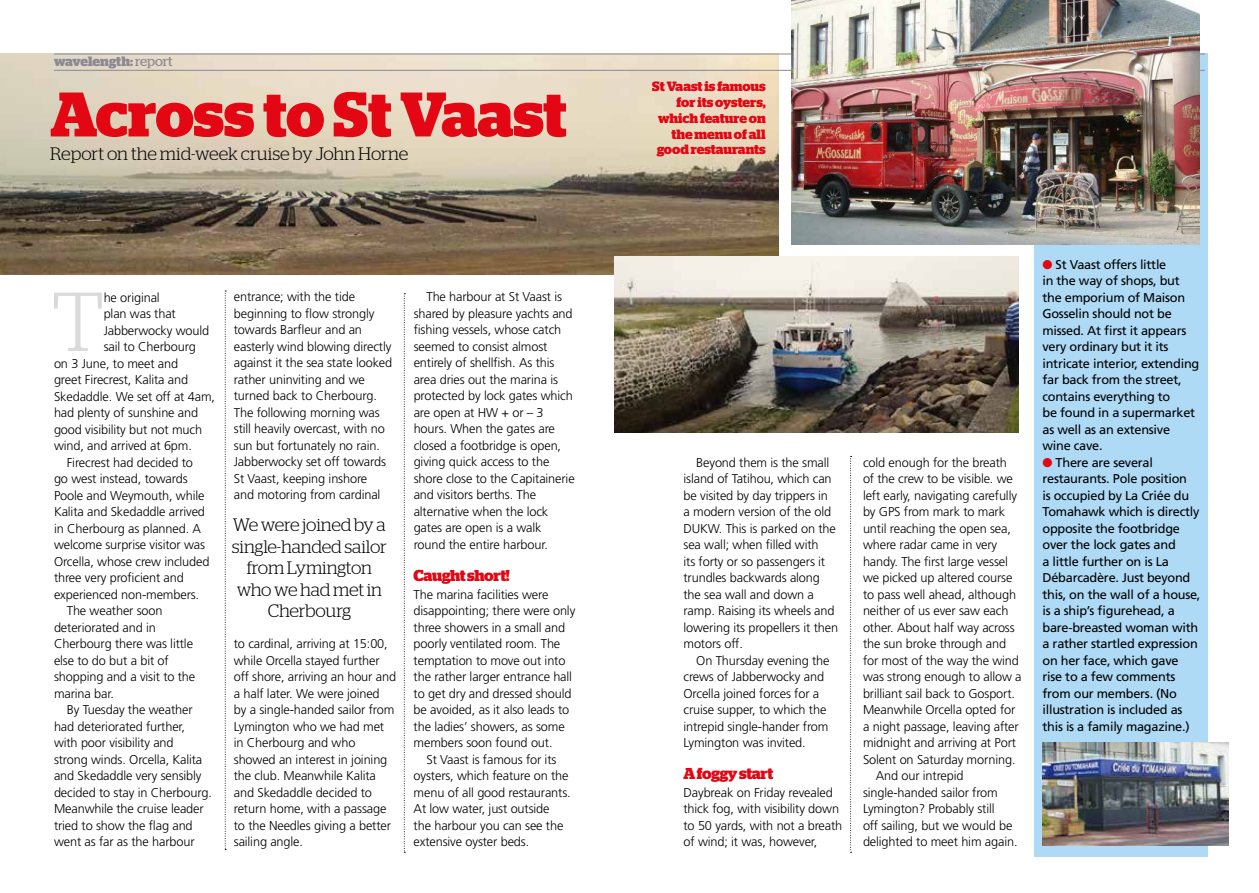
<style>
.page{position:relative;width:1259px;height:893px;background:#fff}
.page>*{position:absolute;margin:0;border:0;box-sizing:border-box;transform-origin:0 0}
.t1{font:300 83.4px "Stag";color:#dadada}
.t2{font:700 62.7px "Stag";letter-spacing:-.005em;color:#e30613}
.t3{font:300 18px/21.6px "Stag";letter-spacing:-.01em;color:#000;text-align:center}
.t4{font:700 15.75px "Stag";letter-spacing:-.025em;color:#e30613}
.t5{font:700 13.5px/15.8px "Stag";letter-spacing:-.005em;color:#e30613;text-align:right}
.t6{font:700 13.5px "Stag";letter-spacing:-.01em;color:#8a8994}
.t7{font:300 12.75px/16.5px "Frutiger LT";letter-spacing:-.01em;color:#000}
.t8{font:12.75px/16.5px "Frutiger LT";letter-spacing:-.02em;color:#000}
.s1{font-weight:400}
.s2{color:#e30613}
</style>
<div class="page">
<div style="left:1034px;top:54px;width:174px;height:803px;background:#afdaf6"></div>
<img style="left:0;top:54px;width:779px;height:220px">
<hr style="left:54px;top:54px;width:1151px;height:1px;background:#8a8994">
<hr style="left:54px;top:70px;width:1151px;height:1px;background:#8a8994">
<svg style="left:850px;top:456px;width:1px;height:397px"></svg>
<img style="left:791px;top:0;width:408px;height:244px">
<img style="left:1042px;top:742px;width:186px;height:104px">
<img style="left:614px;top:256px;width:404px;height:177px">
<svg style="left:404px;top:293px;width:1px;height:560px"></svg>
<svg style="left:225px;top:291px;width:1px;height:559px"></svg>
<p class="t6" style="left:54px;top:54px;width:120px">wavelength: <span class="s1">report</span></p>
<h2 class="t2" style="left:50px;top:78px;width:518px">Across to St Vaast</h2>
<h3 class="t3" style="left:50px;top:143px;width:359px">Report on the mid-week cruise by John Horne</h3>
<h1 class="t1" style="left:51px;top:275px;width:55px">T</h1>
<p class="t7" style="left:104px;top:289px;width:58px">he original</p>
<p class="t7" style="left:104px;top:306px;width:74px">plan was that</p>
<p class="t7" style="left:104px;top:322px;width:107px">Jabberwocky would</p>
<p class="t7" style="left:104px;top:339px;width:94px">sail to Cherbourg</p>
<p class="t7" style="left:54px;top:355px;width:126px">on 3 June, to meet and</p>
<p class="t7" style="left:54px;top:372px;width:136px">greet Firecrest, Kalita and</p>
<p class="t7" style="left:54px;top:388px;width:163px">Skedaddle. We set off at 4am,</p>
<p class="t7" style="left:54px;top:405px;width:146px">had plenty of sunshine and</p>
<p class="t7" style="left:54px;top:421px;width:150px">good visibility but not much</p>
<p class="t7" style="left:54px;top:438px;width:139px">wind, and arrived at 6pm.</p>
<p class="t7" style="left:67px;top:454px;width:128px">Firecrest had decided to</p>
<p class="t7" style="left:54px;top:471px;width:135px">go west instead, towards</p>
<p class="t7" style="left:54px;top:487px;width:152px">Poole and Weymouth, while</p>
<p class="t7" style="left:54px;top:504px;width:152px">Kalita and Skedaddle arrived</p>
<p class="t7" style="left:54px;top:520px;width:149px">in Cherbourg as planned. A</p>
<p class="t7" style="left:54px;top:537px;width:152px">welcome surprise visitor was</p>
<p class="t7" style="left:54px;top:553px;width:157px">Orcella, whose crew included</p>
<p class="t7" style="left:54px;top:569px;width:131px">three very proficient and</p>
<p class="t7" style="left:54px;top:586px;width:147px">experienced non-members.</p>
<p class="t7" style="left:67px;top:602px;width:97px">The weather soon</p>
<p class="t7" style="left:54px;top:619px;width:103px">deteriorated and in</p>
<p class="t7" style="left:54px;top:635px;width:140px">Cherbourg there was little</p>
<p class="t7" style="left:54px;top:652px;width:116px">else to do but a bit of</p>
<p class="t7" style="left:54px;top:668px;width:143px">shopping and a visit to the</p>
<p class="t7" style="left:54px;top:685px;width:61px">marina bar.</p>
<p class="t7" style="left:67px;top:701px;width:127px">By Tuesday the weather</p>
<p class="t7" style="left:54px;top:718px;width:133px">had deteriorated further,</p>
<p class="t7" style="left:54px;top:734px;width:121px">with poor visibility and</p>
<p class="t7" style="left:54px;top:751px;width:150px">strong winds. Orcella, Kalita</p>
<p class="t7" style="left:54px;top:767px;width:149px">and Skedaddle very sensibly</p>
<p class="t7" style="left:54px;top:784px;width:159px">decided to stay in Cherbourg.</p>
<p class="t7" style="left:54px;top:800px;width:151px">Meanwhile the cruise leader</p>
<p class="t7" style="left:54px;top:817px;width:140px">tried to show the flag and</p>
<p class="t7" style="left:54px;top:833px;width:142px">went as far as the harbour</p>
<p class="t7" style="left:234px;top:289px;width:160px">entrance; with the tide beginning to flow strongly towards Barfleur and an easterly wind blowing directly against it the sea state looked rather uninviting and we turned back to Cherbourg.<br>The following morning was still heavily overcast, with no sun but fortunately no rain.<br>Jabberwocky set off towards<br>St Vaast, keeping inshore<br>and motoring from cardinal</p>
<p class="t7" style="left:414px;top:289px;width:163px;text-indent:13px">The harbour at St Vaast is shared by pleasure yachts and fishing vessels, whose catch seemed to consist almost entirely of shellfish. As this area dries out the marina is protected by lock gates which are open at HW + or – 3 hours. When the gates are closed a footbridge is open, giving quick access to the shore close to the Capitainerie and visitors berths. The alternative when the lock gates are open is a walk round the entire harbour.</p>
<p class="t4" style="left:414px;top:567px;width:98px">Caught short!</p>
<p class="t7" style="left:414px;top:586px;width:163px">The marina facilities were disappointing; there were only three showers in a small and poorly ventilated room. The temptation to move out into the rather larger entrance hall to get dry and dressed should be avoided, as it also leads to the ladies’ showers, as some members soon found out.</p>
<p class="t7" style="left:414px;top:751px;width:159px;text-indent:13px">St Vaast is famous for its oysters, which feature on the menu of all good restaurants.<br>At low water, just outside<br>the harbour you can see the extensive oyster beds.</p>
<h3 class="t3" style="left:232px;top:514px;width:156px">We were joined by a single-handed sailor from Lymington who we had met in<br>Cherbourg</h3>
<p class="t7" style="left:234px;top:636px;width:164px">to cardinal, arriving at 15:00, while Orcella stayed further off shore, arriving an hour and a half later. We were joined<br>by a single-handed sailor from<br>Lymington who we had met in Cherbourg and who showed an interest in joining the club. Meanwhile Kalita and Skedaddle decided to return home, with a passage to the Needles giving a better sailing angle.</p>
<p class="t5" style="left:652px;top:79px;width:115px">St Vaast is famous for its oysters, which feature on the menu of all good restaurants</p>
<p class="t7" style="left:683px;top:454px;width:156px;text-indent:13px">Beyond them is the small island of Tatihou, which can be visited by day trippers in<br>a modern version of the old<br>DUKW. This is parked on the sea wall; when filled with<br>its forty or so passengers it trundles backwards along the sea wall and down a ramp. Raising its wheels and lowering its propellers it then motors off.</p>
<p class="t7" style="left:683px;top:652px;width:147px;text-indent:13px">On Thursday evening the crews of Jabberwocky and<br>Orcella joined forces for a cruise supper, to which the intrepid single-hander from<br>Lymington was invited.</p>
<p class="t4" style="left:683px;top:765px;width:91px">A foggy start</p>
<p class="t7" style="left:683px;top:784px;width:160px">Daybreak on Friday revealed thick fog, with visibility down to 50 yards, with not a breath of wind; it was, however,</p>
<p class="t7" style="left:863px;top:454px;width:145px">cold enough for the breath</p>
<p class="t7" style="left:863px;top:471px;width:151px">of the crew to be visible. we</p>
<p class="t7" style="left:863px;top:487px;width:155px">left early, navigating carefully</p>
<p class="t7" style="left:863px;top:504px;width:144px">by GPS from mark to mark</p>
<p class="t7" style="left:863px;top:520px;width:149px">until reaching the open sea,</p>
<p class="t7" style="left:863px;top:537px;width:136px">where radar came in very</p>
<p class="t7" style="left:863px;top:553px;width:146px">handy. The first large vessel</p>
<p class="t7" style="left:863px;top:570px;width:151px">we picked up altered course</p>
<p class="t7" style="left:863px;top:586px;width:155px">to pass well ahead, although</p>
<p class="t7" style="left:863px;top:603px;width:147px">neither of us ever saw each</p>
<p class="t7" style="left:863px;top:619px;width:153px">other. About half way across</p>
<p class="t7" style="left:863px;top:635px;width:145px">the sun broke through and</p>
<p class="t7" style="left:863px;top:652px;width:157px">for most of the way the wind</p>
<p class="t7" style="left:863px;top:668px;width:160px">was strong enough to allow a</p>
<p class="t7" style="left:863px;top:685px;width:154px">brilliant sail back to Gosport.</p>
<p class="t7" style="left:863px;top:701px;width:154px">Meanwhile Orcella opted for</p>
<p class="t7" style="left:863px;top:718px;width:157px">a night passage, leaving after</p>
<p class="t7" style="left:863px;top:734px;width:154px">midnight and arriving at Port</p>
<p class="t7" style="left:863px;top:751px;width:154px">Solent on Saturday morning.</p>
<p class="t7" style="left:875px;top:767px;width:89px">And our intrepid</p>
<p class="t7" style="left:863px;top:784px;width:136px">single-handed sailor from</p>
<p class="t7" style="left:863px;top:800px;width:133px">Lymington? Probably still</p>
<p class="t7" style="left:863px;top:817px;width:151px">off sailing, but we would be</p>
<p class="t7" style="left:863px;top:833px;width:156px">delighted to meet him again.</p>
<p class="t8" style="left:1042px;top:256px;width:158px"><span class="s2">●</span> St Vaast offers little<br>in the way of shops, but the emporium of Maison<br>Gosselin should not be missed. At first it appears very ordinary but it its intricate interior, extending far back from the street, contains everything to<br>be found in a supermarket as well as an extensive wine cave.</p>
<p class="t8" style="left:1042px;top:454px;width:159px"><span class="s2">●</span> There are several restaurants. Pole position<br>is occupied by La Criée du<br>Tomahawk which is directly opposite the footbridge over the lock gates and<br>a little further on is La<br>Débarcadère. Just beyond this, on the wall of a house, is a ship’s figurehead, a bare-breasted woman with a rather startled expression on her face, which gave rise to a few comments from our members. (No illustration is included as this is a family magazine.)</p>
</div>
